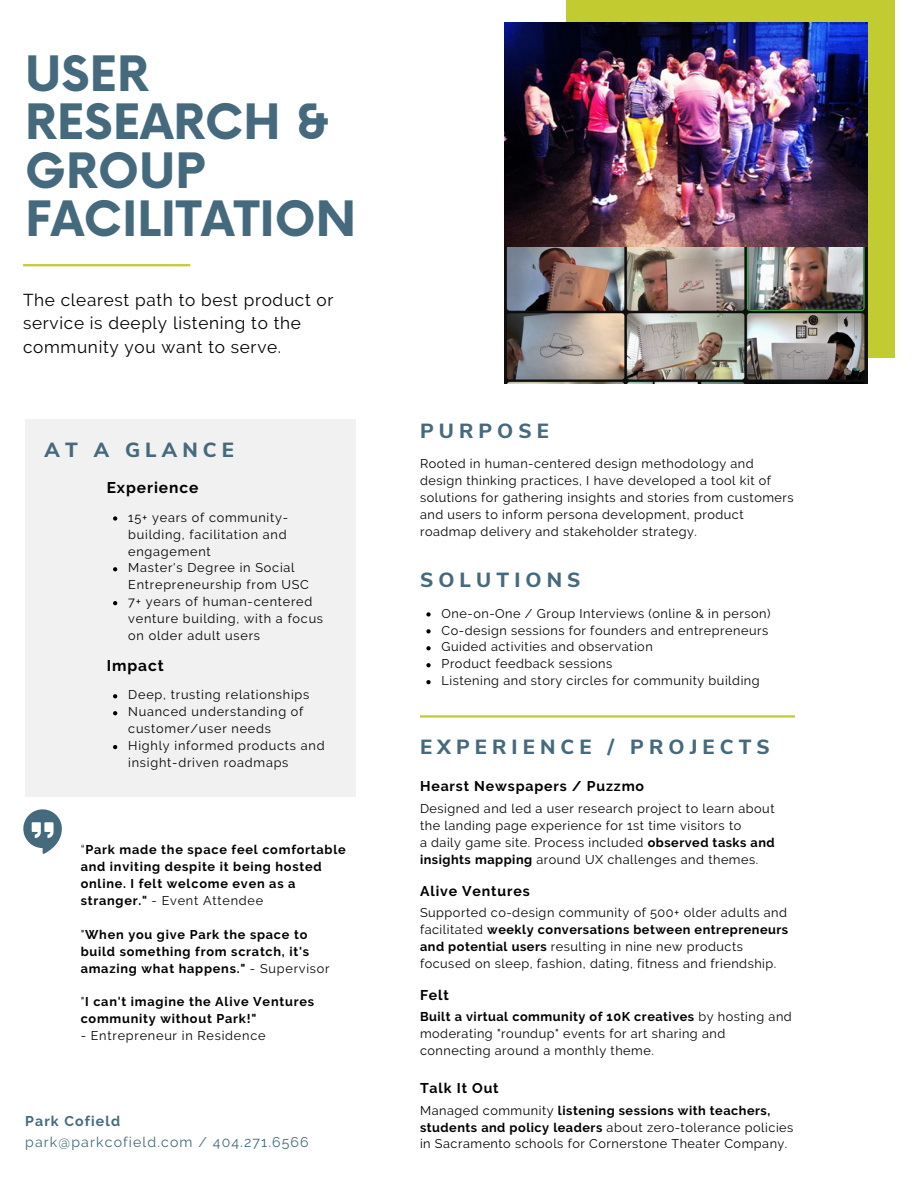
<style>
.page{position:relative;width:918px;height:1188px;background:#fff}
.page>*{position:absolute;margin:0;border:0;box-sizing:border-box;transform-origin:0 0}
.t1{font:700 47.55px/48.3px "Now";color:#456a7d}
.t2{font:800 20.4px "Nunito Sans";letter-spacing:.25em;color:#456a7d}
.t3{font:17.25px/23.7px "Raleway";letter-spacing:.04em;color:#000}
.t4{font:700 15.45px "Raleway";letter-spacing:.06em;color:#000}
.t5{font:700 14.1px "Raleway";letter-spacing:.06em;color:#000}
.t6{font:14.1px "Raleway";letter-spacing:.08em;color:#456a7d}
.t7{font:700 14.1px "Raleway";letter-spacing:.08em;color:#456a7d}
.t8{font:12.75px/17px "Raleway";letter-spacing:.04em;color:#000}
.t9{font:700 12.75px/17px "Raleway";letter-spacing:.06em;color:#000}
.t10{font:12.75px/17px "Raleway";letter-spacing:.06em;color:#000}
.s1{font-weight:400}
.s2{font-weight:700}
</style>
<div class="page">
<div style="left:566px;top:0;width:329px;height:358px;background:#c2cb30"></div>
<img style="left:504px;top:22px;width:364px;height:361px">
<svg style="left:23px;top:809px;width:39px;height:45px"></svg>
<div style="left:25px;top:420px;width:330px;height:377px;background:#f1f1f1"></div>
<hr style="left:23px;top:264px;width:167px;height:2px;background:#c2cb30">
<svg style="left:426px;top:612px;width:5px;height:5px"></svg>
<svg style="left:426px;top:629px;width:5px;height:4px"></svg>
<svg style="left:426px;top:646px;width:5px;height:4px"></svg>
<svg style="left:426px;top:663px;width:5px;height:4px"></svg>
<svg style="left:426px;top:680px;width:5px;height:4px"></svg>
<svg style="left:113px;top:694px;width:4px;height:4px"></svg>
<svg style="left:113px;top:711px;width:4px;height:4px"></svg>
<svg style="left:113px;top:745px;width:4px;height:4px"></svg>
<svg style="left:113px;top:516px;width:4px;height:5px"></svg>
<svg style="left:113px;top:567px;width:4px;height:4px"></svg>
<svg style="left:113px;top:601px;width:4px;height:4px"></svg>
<hr style="left:420px;top:715px;width:375px;height:3px;background:#c2cb30">
<h5 class="t1" style="left:25px;top:53px;width:333px">USER<br>RESEARCH &amp;<br>GROUP<br>FACILITATION</h5>
<h5 class="t3" style="left:23px;top:288px;width:312px">The clearest path to best product or service is deeply listening to the community you want to serve.</h5>
<p class="t2" style="left:45px;top:436px;width:191px">AT A GLANCE</p>
<p class="t4" style="left:107px;top:478px;width:93px">Experience</p>
<h5 class="t8" style="left:128px;top:509px;width:161px;text-align:justify">15+ years of community&shy;building, facilitation and engagement</h5>
<h6 class="t10" style="left:128px;top:559px;width:182px">Master's Degree in Social<br>Entrepreneurship from USC</h6>
<h2 class="t10" style="left:128px;top:593px;width:196px">7+ years of human-centered venture building, with a focus on older adult users</h2>
<p class="t4" style="left:107px;top:656px;width:58px">Impact</p>
<p class="t10" style="left:128px;top:687px;width:183px">Deep, trusting relationships</p>
<p class="t10" style="left:128px;top:703px;width:177px">Nuanced understanding of customer/user needs</p>
<p class="t10" style="left:128px;top:737px;width:198px">Highly informed products and insight-driven roadmaps</p>
<p class="t9" style="left:81px;top:841px;width:267px"><span class="s1">“</span>Park made the space feel comfortable and inviting despite it being hosted online. I felt welcome even as a stranger." <span class="s1">- Event Attendee</span></p>
<p class="t9" style="left:81px;top:926px;width:251px"><span class="s1">"</span>When you give Park the space to build something from scratch, it's amazing what happens." <span class="s1">- Supervisor</span></p>
<p class="t9" style="left:81px;top:994px;width:235px"><span class="s1">"</span>I can't imagine the Alive Ventures community without Park!"</p>
<p class="t10" style="left:81px;top:1027px;width:186px">- Entrepreneur in Residence</p>
<p class="t7" style="left:25px;top:1113px;width:97px">Park Cofield</p>
<h5 class="t6" style="left:25px;top:1133px;width:285px">park@parkcofield.com / 404.271.6566</h5>
<h3 class="t2" style="left:420px;top:417px;width:130px">PURPOSE</h3>
<p class="t8" style="left:420px;top:455px;width:375px">Rooted in human-centered design methodology and design thinking practices, I have developed a tool kit of solutions for gathering insights and stories from customers and users to inform persona development, product roadmap delivery and stakeholder strategy.</p>
<p class="t2" style="left:420px;top:567px;width:162px">SOLUTIONS</p>
<p class="t8" style="left:442px;top:605px;width:330px">One-on-One / Group Interviews (online &amp; in person)</p>
<p class="t8" style="left:442px;top:622px;width:328px">Co-design sessions for founders and entrepreneurs</p>
<h2 class="t8" style="left:442px;top:639px;width:213px">Guided activities and observation</h2>
<h3 class="t8" style="left:442px;top:655px;width:172px">Product feedback sessions</h3>
<p class="t8" style="left:442px;top:672px;width:320px">Listening and story circles for community building</p>
<p class="t2" style="left:420px;top:734px;width:351px">EXPERIENCE / PROJECTS</p>
<p class="t5" style="left:420px;top:778px;width:226px">Hearst Newspapers / Puzzmo</p>
<h2 class="t8" style="left:420px;top:800px;width:356px">Designed and led a user research project to learn about the landing page experience for 1st time visitors to</h2>
<h5 class="t8" style="left:420px;top:834px;width:356px">a daily game site. Process included <span class="s2">observed tasks and insights mapping</span> around UX challenges and themes.</h5>
<p class="t5" style="left:420px;top:882px;width:111px">Alive Ventures</p>
<h2 class="t8" style="left:420px;top:904px;width:370px">Supported co-design community of 500+ older adults and facilitated <span class="s2">weekly conversations between entrepreneurs and potential users</span> resulting in nine new products focused on sleep, fashion, dating, fitness and friendship.</h2>
<p class="t5" style="left:420px;top:986px;width:30px">Felt</p>
<p class="t8" style="left:420px;top:1008px;width:373px"><span class="s2">Built a virtual community of 10K creatives</span> by hosting and moderating "roundup" events for art sharing and connecting around a monthly theme.</p>
<p class="t5" style="left:420px;top:1080px;width:80px">Talk It Out</p>
<p class="t8" style="left:420px;top:1102px;width:375px">Managed community <span class="s2">listening sessions with teachers, students and policy leaders</span> about zero-tolerance policies in Sacramento schools for Cornerstone Theater Company.</p>
</div>
